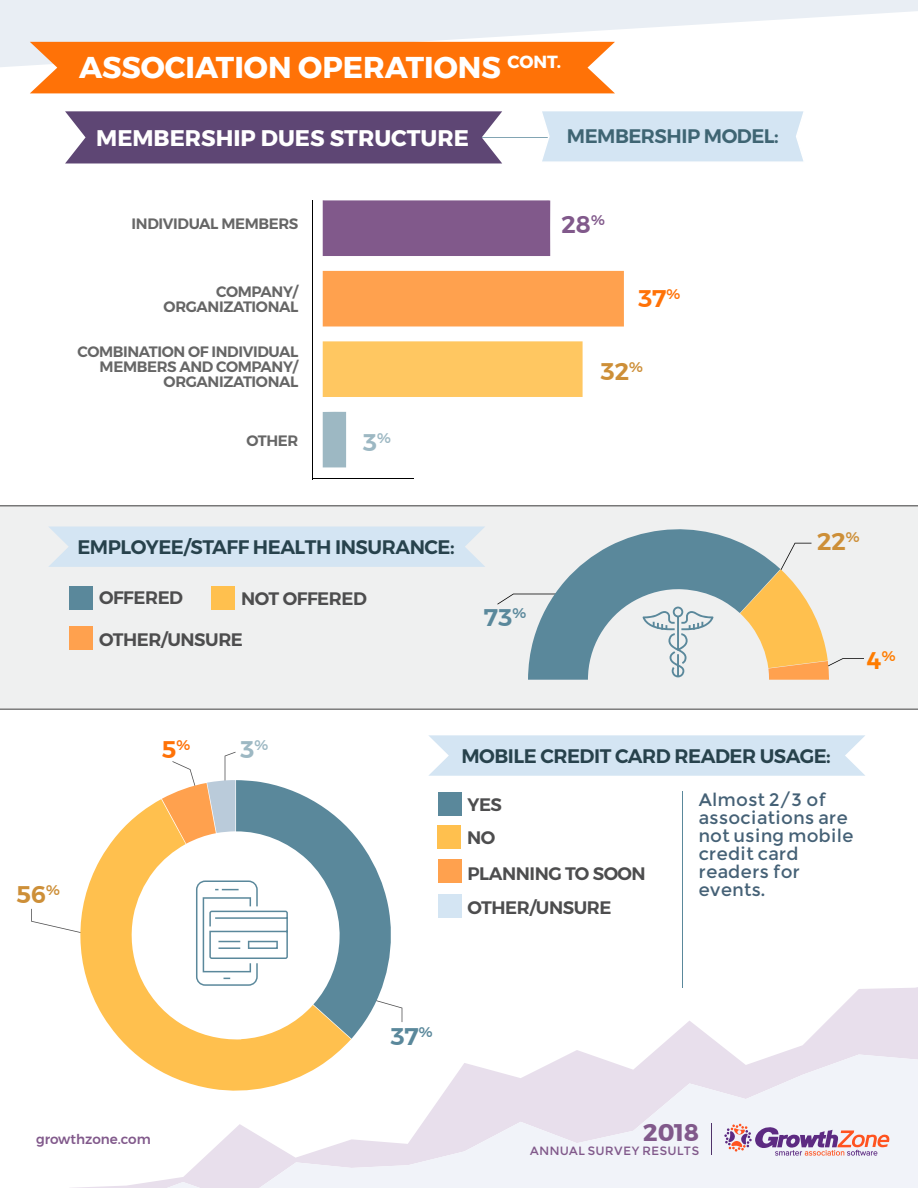
<style>
.page{position:relative;width:918px;height:1188px;background:#fff}
.page>*{position:absolute;margin:0;border:0;box-sizing:border-box;transform-origin:0 0}
.t1{font:700 30px "Montserrat";color:#fff}
.t2{font:600 24px "Montserrat";color:#cd8f38}
.t3{font:600 24px "Montserrat";color:#5a889b}
.t4{font:600 24px "Montserrat";color:#ff7207}
.t5{font:700 24px "Montserrat";color:#81598b}
.t6{font:600 24px "Montserrat";color:#9db8c3}
.t7{font:600 24px "Montserrat";color:#81598b}
.t8{font:600 24px "Montserrat";color:#ff7c00}
.t9{font:700 22.5px "Montserrat";color:#fff}
.t10{font:600 19.5px "Montserrat";letter-spacing:-.025em;color:#27424c}
.t11{font:600 19.5px "Montserrat";letter-spacing:-.025em;color:#3f6573}
.t12{font:18px/18px "Montserrat";color:#456176}
.t13{font:600 18px/34.5px "Montserrat";letter-spacing:-.025em;color:#4d4d4e}
.t14{font:600 15px/15px "Montserrat";letter-spacing:-.025em;color:#666;text-align:right}
.t15{font:500 13.5px "Montserrat";color:#81598b}
.t16{font:12px "Montserrat";color:#81598b}
</style>
<div class="page">
<svg style="left:71px;top:987px;width:847px;height:201px"></svg>
<svg style="left:167px;top:1054px;width:751px;height:134px"></svg>
<svg style="left:0;top:0;width:918px;height:67px;fill:#e9eef4"></svg>
<hr style="left:711px;top:1123px;width:1px;height:32px;background:#4f336a">
<svg style="left:724px;top:1123px;width:165px;height:33px"></svg>
<div style="left:0;top:506px;width:918px;height:203px;background:#eff0f0"></div>
<hr style="left:0;top:506px;width:918px;height:1px;background:#000">
<hr style="left:0;top:709px;width:918px;height:1px;background:#000">
<div style="left:30px;top:42px;width:585px;height:51px;background:#ff7207"></div>
<div style="left:49px;top:527px;width:436px;height:40px;background:#d4e5f3"></div>
<div style="left:69px;top:586px;width:24px;height:24px;background:#5a889b"></div>
<div style="left:211px;top:586px;width:24px;height:24px;background:#ffc04e"></div>
<div style="left:69px;top:626px;width:24px;height:24px;background:#ffa14e"></div>
<svg style="left:31px;top:909px;width:49px;height:24px"></svg>
<svg style="left:428px;top:735px;width:437px;height:41px;background:#d6e6f3"></svg>
<div style="left:438px;top:792px;width:24px;height:24px;background:#5a889b"></div>
<div style="left:437px;top:825px;width:24px;height:24px;background:#ffc04e"></div>
<div style="left:438px;top:859px;width:24px;height:24px;background:#ffa14e"></div>
<div style="left:438px;top:894px;width:24px;height:24px;background:#d4e5f3"></div>
<hr style="left:682px;top:791px;width:1px;height:197px;background:#5a889b">
<svg style="left:497px;top:529px;width:367px;height:151px"></svg>
<svg style="left:162px;top:752px;width:240px;height:287px"></svg>
<svg style="left:80px;top:799px;width:271px;height:296px"></svg>
<div style="left:323px;top:271px;width:301px;height:56px;background:#ffa14e"></div>
<div style="left:323px;top:341px;width:260px;height:56px;background:#ffc761"></div>
<div style="left:323px;top:200px;width:227px;height:56px;background:#81598b"></div>
<svg style="left:323px;top:412px;width:23px;height:55px"></svg>
<hr style="left:312px;top:200px;width:1px;height:280px;background:#000">
<hr style="left:312px;top:479px;width:102px;height:1px;background:#000">
<svg style="left:65px;top:111px;width:739px;height:52px;background:#968ead"></svg>
<h1 class="t1" style="left:79px;top:43px;width:484px">ASSOCIATION OPERATIONS <sup>CONT.</sup></h1>
<h3 class="t9" style="left:96px;top:120px;width:374px">MEMBERSHIP DUES STRUCTURE</h3>
<h3 class="t11" style="left:567px;top:121px;width:213px">MEMBERSHIP MODEL:</h3>
<p class="t14" style="left:132px;top:216px;width:168px">INDIVIDUAL MEMBERS</p>
<h2 class="t7" style="left:562px;top:206px;width:45px">28<sup>%</sup></h2>
<p class="t14" style="left:164px;top:284px;width:136px">COMPANY/<br>ORGANIZATIONAL</p>
<p class="t14" style="left:78px;top:344px;width:222px">COMBINATION OF INDIVIDUAL<br>MEMBERS AND COMPANY/<br>ORGANIZATIONAL</p>
<h2 class="t4" style="left:638px;top:279px;width:44px">37<sup>%</sup></h2>
<h2 class="t2" style="left:601px;top:353px;width:44px">32<sup>%</sup></h2>
<p class="t14" style="left:246px;top:433px;width:53px">OTHER</p>
<h2 class="t6" style="left:363px;top:424px;width:30px">3<sup>%</sup></h2>
<h3 class="t10" style="left:77px;top:531px;width:379px">EMPLOYEE/STAFF HEALTH INSURANCE:</h3>
<p class="t13" style="left:99px;top:581px;width:86px">OFFERED</p>
<p class="t13" style="left:241px;top:581px;width:127px">NOT OFFERED</p>
<p class="t13" style="left:99px;top:623px;width:146px">OTHER/UNSURE</p>
<h2 class="t3" style="left:484px;top:598px;width:44px">73<sup>%</sup></h2>
<h2 class="t2" style="left:817px;top:523px;width:44px">22<sup>%</sup></h2>
<h2 class="t8" style="left:867px;top:641px;width:30px">4<sup>%</sup></h2>
<h2 class="t2" style="left:16px;top:875px;width:45px">56<sup>%</sup></h2>
<h2 class="t4" style="left:161px;top:730px;width:30px">5<sup>%</sup></h2>
<h2 class="t6" style="left:240px;top:730px;width:30px">3<sup>%</sup></h2>
<h3 class="t10" style="left:461px;top:740px;width:371px">MOBILE CREDIT CARD READER USAGE:</h3>
<p class="t13" style="left:468px;top:787px;width:36px">YES</p>
<p class="t13" style="left:467px;top:820px;width:30px">NO</p>
<p class="t13" style="left:468px;top:856px;width:180px">PLANNING TO SOON<br>OTHER/UNSURE</p>
<p class="t12" style="left:698px;top:791px;width:157px">Almost 2/3 of associations are not using mobile credit card readers for events.</p>
<p class="t15" style="left:36px;top:1129px;width:116px">growthzone.com</p>
<h2 class="t3" style="left:390px;top:1018px;width:44px">37<sup>%</sup></h2>
<h2 class="t5" style="left:643px;top:1113px;width:58px">2018</h2>
<p class="t16" style="left:530px;top:1143px;width:171px">ANNUAL SURVEY RESULTS</p>
</div>
